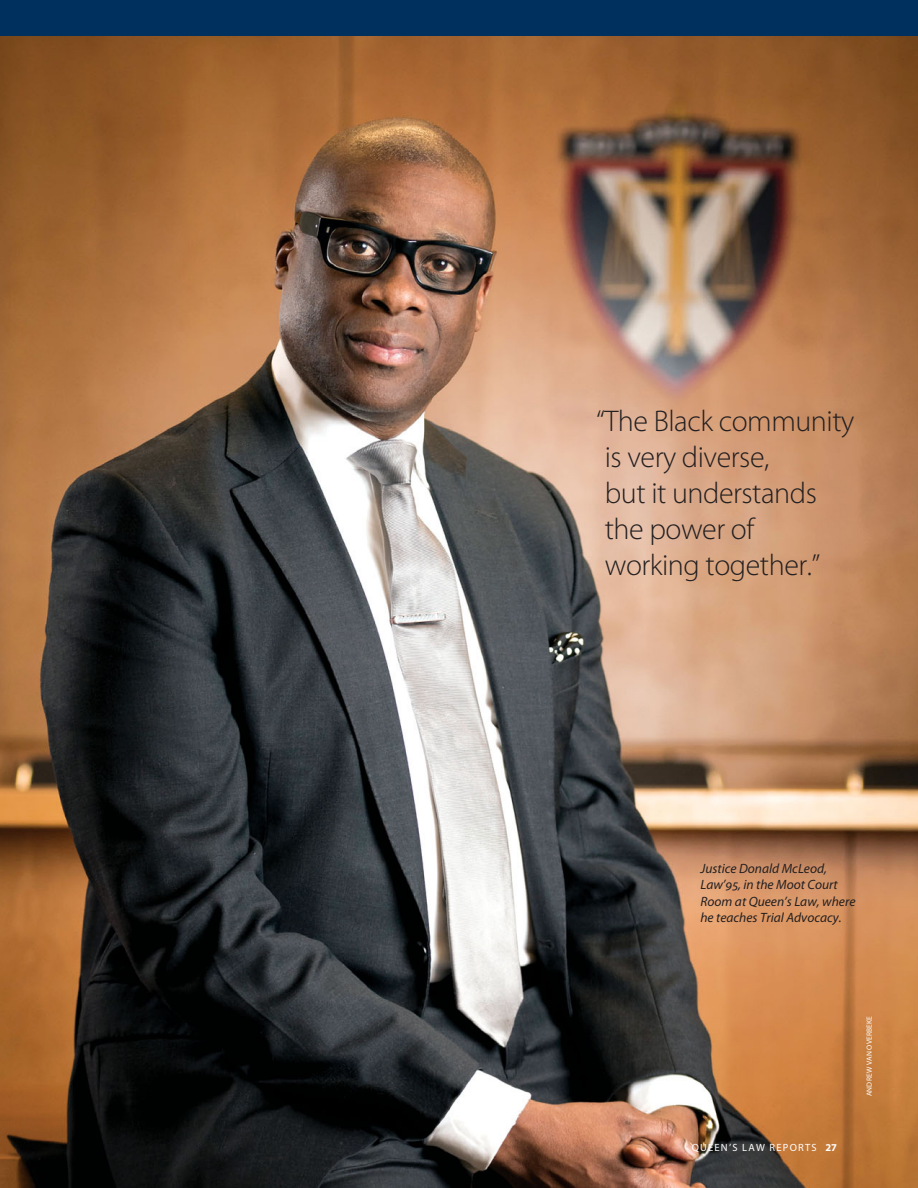
<style>
.page{position:relative;width:918px;height:1188px;background:#fff}
.page>*{position:absolute;margin:0;border:0;box-sizing:border-box;transform-origin:0 0}
.t1{font:300 30px/36px "Myriad Pro";letter-spacing:-.015em;color:#231f20}
.t2{font:italic 13.5px/16.5px "Myriad Pro";color:#231f20}
.t3{font:10.5px "Myriad Pro";letter-spacing:.12em;color:#fff}
.t4{font:7.5px "Myriad Pro";letter-spacing:.02em;color:#fff}
.s1{font-weight:700}
</style>
<div class="page">
<img style="left:0;top:36px;width:918px;height:1152px">
<div style="left:0;top:0;width:918px;height:36px;background:#00305e"></div>
<p class="t1" style="left:596px;top:406px;width:260px">“The Black community is very diverse,<br>but it understands the power of<br>working together.”</p>
<p class="t2" style="left:700px;top:861px;width:157px">Justice Donald McLeod,<br>Law’95, in the Moot Court<br>Room at Queen’s Law, where he teaches Trial Advocacy.</p>
<p class="t3" style="left:692px;top:1143px;width:147px">QUEEN’S LAW REPORTS <span class="s1">27</span></p>
<p class="t4" style="left:866px;top:1096px;width:82px;rotate:-90deg">ANDREW VAN OVERBEKE</p>
</div>
